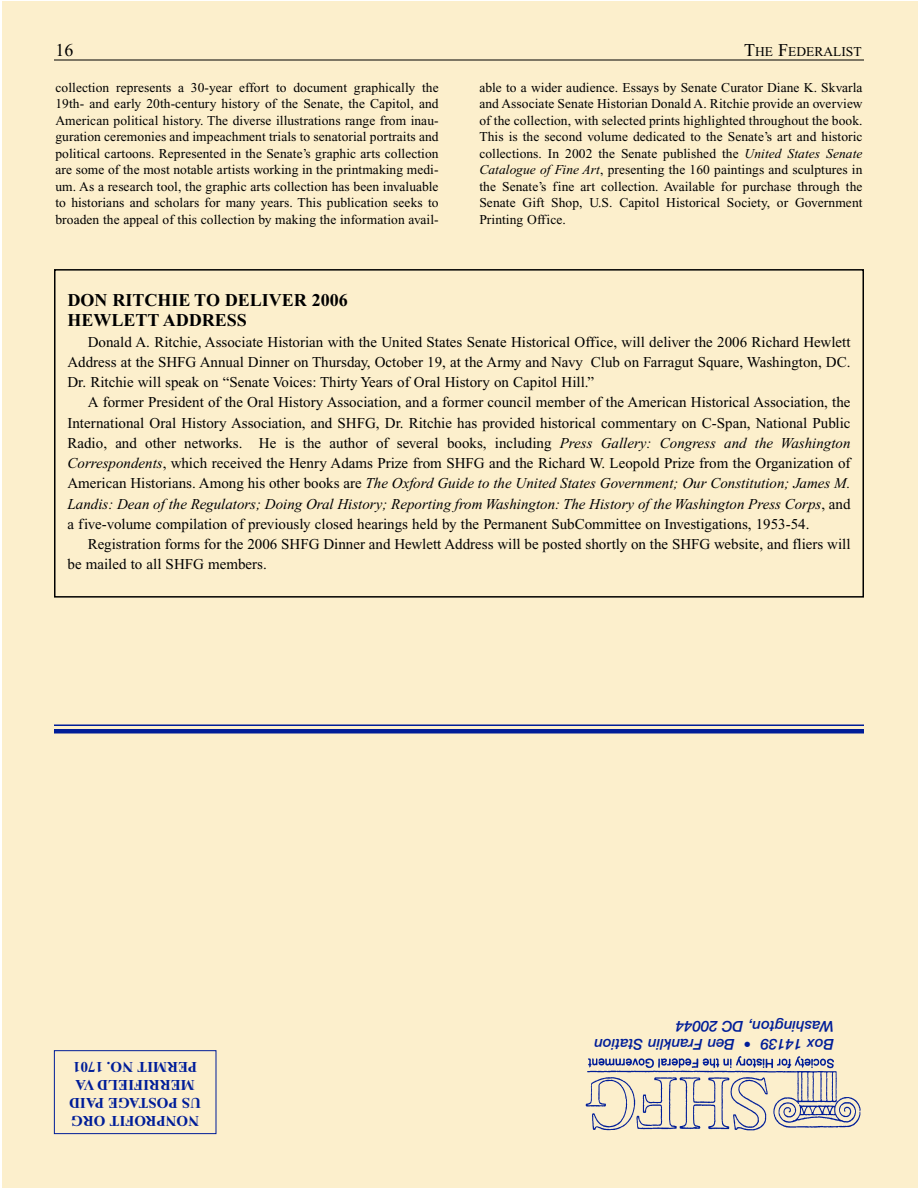
<style>
.page{position:relative;width:918px;height:1188px;background:#fff}
.page>*{position:absolute;margin:0;border:0;box-sizing:border-box;transform-origin:0 0}
.t1{font:700 18px/20.2px "Times New Roman";color:#000}
.t2{font:18px "Times New Roman";color:#000}
.t3{font:15px/20.2px "Times New Roman";color:#000;text-align:justify}
.t4{font:700 15px/18px "Times New Roman";color:#001d98;text-align:center}
.t5{font:italic 500 15px/18px "Helvetica Neue";color:#001d98}
.t6{font:13.5px/16.5px "Times New Roman";letter-spacing:.005em;color:#000;text-align:justify}
.s1{font-size:18px}
.s2{font-style:italic}
</style>
<div class="page">
<div style="left:2px;top:2px;width:916px;height:1186px;background:#fcefcc"></div>
<hr style="left:54px;top:60px;width:810px;height:1px;background:#000">
<div style="left:54px;top:269px;width:810px;height:329px;border:2px solid #000"></div>
<div style="left:54px;top:729px;width:810px;height:5px;background:#001d98"></div>
<hr style="left:54px;top:724px;width:810px;height:2px;background:#001d98">
<img style="left:585px;top:1056px;width:276px;height:75px">
<div style="left:54px;top:1050px;width:162px;height:84px;border:1px solid #001d98"></div>
<p class="t2" style="left:56px;top:44px;width:19px">16</p>
<p class="t6" style="left:744px;top:45px;width:119px"><span class="s1">T</span>HE <span class="s1">F</span>EDERALIST</p>
<p class="t6" style="left:56px;top:80px;width:385px">collection represents a 30-year effort to document graphically the 19th- and early 20th-century history of the Senate, the Capitol, and American political history. The diverse illustrations range from inau&shy;guration ceremonies and impeachment trials to senatorial portraits and political cartoons. Represented in the Senate’s graphic arts collection are some of the most notable artists working in the printmaking medi&shy;um. As a research tool, the graphic arts collection has been invaluable to historians and scholars for many years. This publication seeks to broaden the appeal of this collection by making the information avail-</p>
<p class="t6" style="left:479px;top:80px;width:385px">able to a wider audience. Essays by Senate Curator Diane K. Skvarla and Associate Senate Historian Donald A. Ritchie provide an overview of the collection, with selected prints highlighted throughout the book.<br>This is the second volume dedicated to the Senate’s art and historic collections. In 2002 the Senate published the <span class="s2">United States Senate Catalogue of Fine Art</span>, presenting the 160 paintings and sculptures in the Senate’s fine art collection. Available for purchase through the Senate Gift Shop, U.S. Capitol Historical Society, or Government Printing Office.</p>
<p class="t1" style="left:68px;top:292px;width:282px">DON RITCHIE TO DELIVER 2006<br>HEWLETT ADDRESS</p>
<p class="t3" style="left:68px;top:333px;width:785px;text-indent:20px">Donald A. Ritchie, Associate Historian with the United States Senate Historical Office, will deliver the 2006 Richard Hewlett Address at the SHFG Annual Dinner on Thursday, October 19, at the Army and Navy Club on Farragut Square, Washington, DC.<br>Dr. Ritchie will speak on “Senate Voices: Thirty Years of Oral History on Capitol Hill.”</p>
<p class="t3" style="left:67px;top:394px;width:785px;text-indent:20px">A former President of the Oral History Association, and a former council member of the American Historical Association, the International Oral History Association, and SHFG, Dr. Ritchie has provided historical commentary on C-Span, National Public Radio, and other networks. He is the author of several books, including <span class="s2">Press Gallery: Congress and the Washington Correspondents</span>, which received the Henry Adams Prize from SHFG and the Richard W. Leopold Prize from the Organization of American Historians. Among his other books are <span class="s2">The Oxford Guide to the United States Government; Our Constitution; James M.<br>Landis: Dean of the Regulators; Doing Oral History; Reporting from Washington: The History of the Washington Press Corps</span>, and a five-volume compilation of previously closed hearings held by the Permanent SubCommittee on Investigations, 1953-54.</p>
<p class="t3" style="left:68px;top:535px;width:785px;text-indent:20px">Registration forms for the 2006 SHFG Dinner and Hewlett Address will be posted shortly on the SHFG website, and fliers will be mailed to all SHFG members.</p>
<p class="t4" style="left:201px;top:1128px;width:133px;rotate:-180deg">NONPROFIT ORG<br>US POSTAGE PAID<br>MERRIFIELD VA<br>PERMIT NO. 1701</p>
<p class="t5" style="left:834px;top:1052px;width:241px;rotate:-180deg">Box 14139 • Ben Franklin Station<br>Washington, DC 20044</p>
</div>
